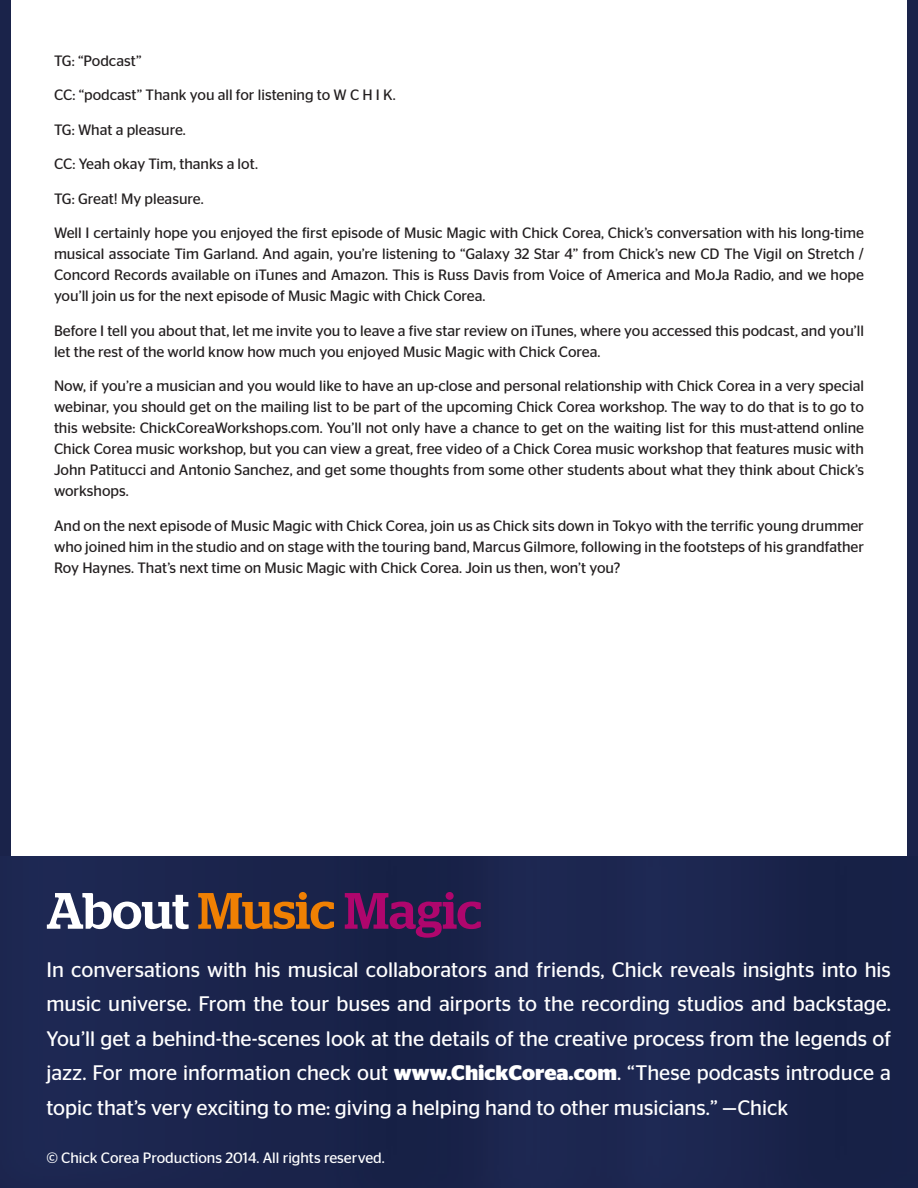
<style>
.page{position:relative;width:918px;height:1188px;background:#fff}
.page>*{position:absolute;margin:0;border:0;box-sizing:border-box;transform-origin:0 0}
.t1{font:500 51px "Stag";color:#fff}
.t2{font:21px/34.5px "Stag Sans";color:#fff;text-align:justify}
.t3{font:15px/21px "Stag Sans";color:#231f20;text-align:justify}
.t4{font:15px "Stag Sans";color:#fff}
.s1{color:#f08003}
.s2{color:#af066d}
.s3{font-weight:700}
</style>
<div class="page">
<div style="left:0;top:0;width:11px;height:1188px;background:#1a234a"></div>
<div style="left:907px;top:0;width:11px;height:1188px;background:#1a234a"></div>
<div style="left:11px;top:857px;width:896px;height:331px;background:#1b254d"></div>
<p class="t3" style="left:54px;top:50px;width:89px">TG: “Podcast”</p>
<p class="t3" style="left:54px;top:85px;width:343px">CC: “podcast” Thank you all for listening to W C H I K.</p>
<p class="t3" style="left:54px;top:119px;width:133px">TG: What a pleasure.</p>
<p class="t3" style="left:54px;top:154px;width:205px">CC: Yeah okay Tim, thanks a lot.</p>
<p class="t3" style="left:54px;top:188px;width:151px">TG: Great! My pleasure.</p>
<p class="t3" style="left:54px;top:223px;width:812px">Well I certainly hope you enjoyed the first episode of Music Magic with Chick Corea, Chick’s conversation with his long-time musical associate Tim Garland. And again, you’re listening to “Galaxy 32 Star 4” from Chick’s new CD The Vigil on Stretch / Concord Records available on iTunes and Amazon. This is Russ Davis from Voice of America and MoJa Radio, and we hope you’ll join us for the next episode of Music Magic with Chick Corea.</p>
<p class="t3" style="left:54px;top:320px;width:812px">Before I tell you about that, let me invite you to leave a five star review on iTunes, where you accessed this podcast, and you’ll let the rest of the world know how much you enjoyed Music Magic with Chick Corea.</p>
<p class="t3" style="left:54px;top:376px;width:812px">Now, if you’re a musician and you would like to have an up-close and personal relationship with Chick Corea in a very special webinar, you should get on the mailing list to be part of the upcoming Chick Corea workshop. The way to do that is to go to this website: ChickCoreaWorkshops.com. You’ll not only have a chance to get on the waiting list for this must-attend online Chick Corea music workshop, but you can view a great, free video of a Chick Corea music workshop that features music with John Patitucci and Antonio Sanchez, and get some thoughts from some other students about what they think about Chick’s workshops.</p>
<p class="t3" style="left:54px;top:515px;width:812px">And on the next episode of Music Magic with Chick Corea, join us as Chick sits down in Tokyo with the terrific young drummer who joined him in the studio and on stage with the touring band, Marcus Gilmore, following in the footsteps of his grandfather Roy Haynes. That’s next time on Music Magic with Chick Corea. Join us then, won’t you?</p>
<p class="t1" style="left:46px;top:881px;width:437px">About <span class="s1">Music</span> <span class="s2">Magic</span></p>
<p class="t2" style="left:46px;top:952px;width:846px">In conversations with his musical collaborators and friends, Chick reveals insights into his music universe. From the tour buses and airports to the recording studios and backstage.<br>You’ll get a behind-the-scenes look at the details of the creative process from the legends of jazz. For more information check out <span class="s3">www.ChickCorea.com</span>. “These podcasts introduce a topic that’s very exciting to me: giving a helping hand to other musicians.” —Chick</p>
<p class="t4" style="left:46px;top:1149px;width:340px">© Chick Corea Productions 2014. All rights reserved.</p>
</div>
